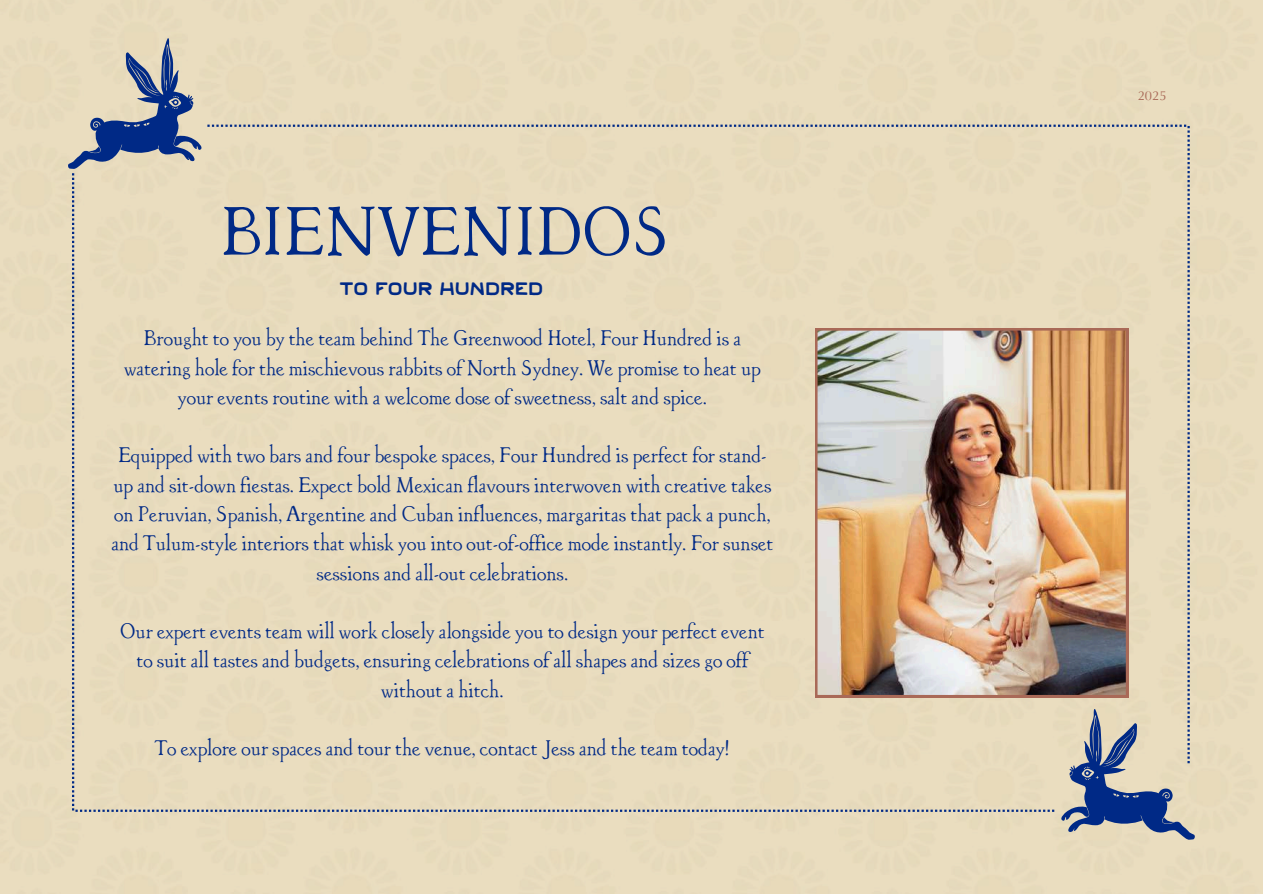
<style>
.page{position:relative;width:1263px;height:894px;background:#fff}
.page>*{position:absolute;margin:0;border:0;box-sizing:border-box;transform-origin:0 0}
.t1{font:67.5px "GOMM";color:#002986}
.t2{font:21px/29.2px "GOMM";color:#002986;text-align:center}
.t3{font:18px "Paix";letter-spacing:.3em;color:#002986}
.t4{font:13.5px "Vera Humana 95";color:#a96957}
</style>
<div class="page">
<div style="left:67px;top:38px;width:1128px;height:802px;background:#e9dcbf"></div>
<img style="left:815px;top:328px;width:313px;height:369px">
<h1 class="t1" style="left:220px;top:200px;width:451px">BIENVENIDOS</h1>
<p class="t3" style="left:340px;top:281px;width:199px">TO FOUR HUNDRED</p>
<p class="t2" style="left:124px;top:326px;width:638px">Brought to you by the team behind The Greenwood Hotel, Four Hundred is a watering hole for the mischievous rabbits of North Sydney. We promise to heat up your events routine with a welcome dose of sweetness, salt and spice.</p>
<p class="t2" style="left:111px;top:443px;width:664px">Equipped with two bars and four bespoke spaces, Four Hundred is perfect for stand&shy;up and sit-down fiestas. Expect bold Mexican flavours interwoven with creative takes on Peruvian, Spanish, Argentine and Cuban influences, margaritas that pack a punch, and Tulum-style interiors that whisk you into out-of-office mode instantly. For sunset sessions and all-out celebrations.</p>
<p class="t2" style="left:120px;top:618px;width:646px">Our expert events team will work closely alongside you to design your perfect event to suit all tastes and budgets, ensuring celebrations of all shapes and sizes go off without a hitch.</p>
<p class="t2" style="left:155px;top:735px;width:577px">To explore our spaces and tour the venue, contact Jess and the team today!</p>
<p class="t4" style="left:1138px;top:90px;width:30px">2025</p>
</div>
